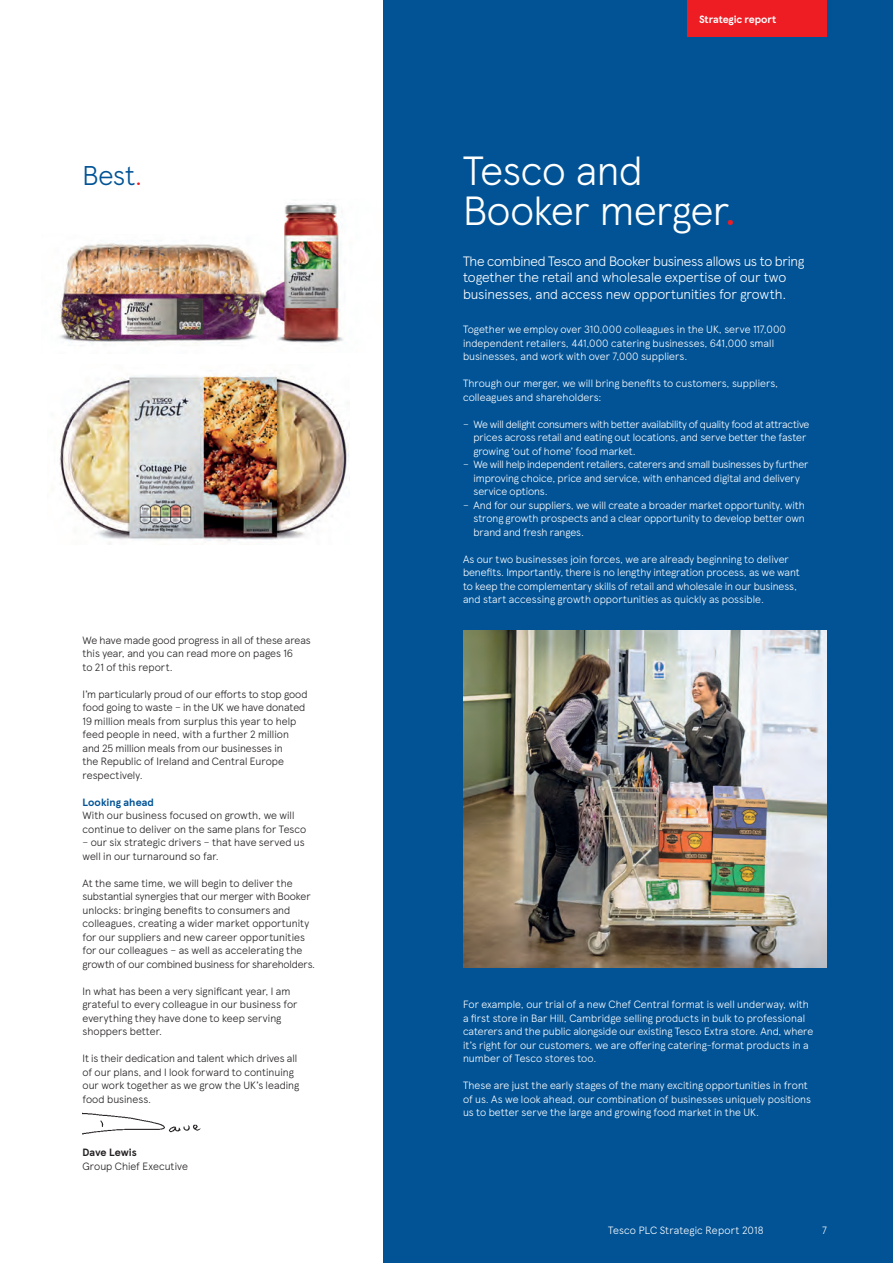
<style>
.page{position:relative;width:893px;height:1263px;background:#fff}
.page>*{position:absolute;margin:0;border:0;box-sizing:border-box;transform-origin:0 0}
._02b_Stand_First_Med{font:300 40.5px/40.5px "TESCO Modern";letter-spacing:-.01em;color:#fff}
._02c_Stand_First_Sma{font:300 27px "TESCO Modern";color:#015396}
._03a_Large_Body_Copy{font:300 13.5px/16.5px "TESCO Modern";letter-spacing:-.01em;color:#fff}
._04a_Body_Copy{font:300 10.5px/13.5px "TESCO Modern";color:#fff}
._04a_Body_Copy-2{font:300 10.5px/13.5px "TESCO Modern";color:#231f20}
._00_Folio_right{font:300 10.5px "TESCO Modern";letter-spacing:.015em;color:#fff}
._00_Section_Heading{font:700 10.5px "TESCO Modern";letter-spacing:-.01em;color:#fff}
._05a_Body_Copy_H1{font:700 10.5px "TESCO Modern";letter-spacing:.01em;color:#015396}
._05c_Body_Copy_H2_or{font:700 10.5px "TESCO Modern";color:#231f20}
.s1{color:#ee1d23}
.s2{font-weight:400;color:#ee1d23}
</style>
<div class="page">
<img style="left:59px;top:240px;width:206px;height:106px">
<img style="left:265px;top:203px;width:78px;height:140px">
<div style="left:383px;top:0;width:510px;height:1263px;background:#015396"></div>
<img style="left:59px;top:373px;width:291px;height:171px">
<img style="left:463px;top:630px;width:364px;height:338px">
<img style="left:83px;top:1113px;width:118px;height:22px">
<div style="left:687px;top:0;width:140px;height:36px;background:#ee1d23"></div>
<p class="_00_Section_Heading" style="left:699px;top:12px;width:79px">Strategic report</p>
<p class="_02c_Stand_First_Sma" style="left:83px;top:155px;width:61px">Best<span class="s1">.</span></p>
<p class="_02b_Stand_First_Med" style="left:463px;top:147px;width:275px">Tesco and<br>Booker merger<span class="s2">.</span></p>
<p class="_04a_Body_Copy-2" style="left:83px;top:632px;width:230px">We have made good progress in all of these areas this year, and you can read more on pages 16<br>to 21 of this report.</p>
<p class="_04a_Body_Copy-2" style="left:83px;top:686px;width:226px">I’m particularly proud of our efforts to stop good food going to waste – in the UK we have donated 19 million meals from surplus this year to help feed people in need, with a further 2 million and 25 million meals from our businesses in<br>the Republic of Ireland and Central Europe respectively.</p>
<p class="_05a_Body_Copy_H1" style="left:83px;top:794px;width:73px">Looking ahead</p>
<p class="_04a_Body_Copy-2" style="left:83px;top:808px;width:225px">With our business focused on growth, we will continue to deliver on the same plans for Tesco</p>
<p class="_04a_Body_Copy-2" style="left:83px;top:835px;width:224px">– our six strategic drivers – that have served us well in our turnaround so far.</p>
<p class="_04a_Body_Copy-2" style="left:83px;top:875px;width:234px">At the same time, we will begin to deliver the substantial synergies that our merger with Booker unlocks: bringing benefits to consumers and colleagues, creating a wider market opportunity for our suppliers and new career opportunities for our colleagues – as well as accelerating the growth of our combined business for shareholders.</p>
<p class="_04a_Body_Copy-2" style="left:83px;top:983px;width:217px">In what has been a very significant year, I am grateful to every colleague in our business for everything they have done to keep serving shoppers better.</p>
<p class="_04a_Body_Copy-2" style="left:83px;top:1051px;width:218px">It is their dedication and talent which drives all of our plans, and I look forward to continuing our work together as we grow the UK’s leading food business.</p>
<p class="_05c_Body_Copy_H2_or" style="left:83px;top:1145px;width:56px">Dave Lewis</p>
<p class="_04a_Body_Copy-2" style="left:83px;top:1159px;width:107px">Group Chief Executive</p>
<p class="_03a_Large_Body_Copy" style="left:463px;top:252px;width:343px">The combined Tesco and Booker business allows us to bring together the retail and wholesale expertise of our two businesses, and access new opportunities for growth.</p>
<p class="_04a_Body_Copy" style="left:463px;top:322px;width:324px">Together we employ over 310,000 colleagues in the UK, serve 117,000 independent retailers, 441,000 catering businesses, 641,000 small businesses, and work with over 7,000 suppliers.</p>
<p class="_04a_Body_Copy" style="left:463px;top:376px;width:317px">Through our merger, we will bring benefits to customers, suppliers, colleagues and shareholders:</p>
<p class="_04a_Body_Copy" style="left:473px;top:416px;width:337px;text-indent:-10px">– We will delight consumers with better availability of quality food at attractive prices across retail and eating out locations, and serve better the faster growing ‘out of home’ food market.</p>
<p class="_04a_Body_Copy" style="left:473px;top:457px;width:336px;text-indent:-10px">– We will help independent retailers, caterers and small businesses by further improving choice, price and service, with enhanced digital and delivery service options.</p>
<p class="_04a_Body_Copy" style="left:473px;top:497px;width:333px;text-align:justify;text-indent:-10px">– And for our suppliers, we will create a broader market opportunity, with strong growth prospects and a clear opportunity to develop better own brand and fresh ranges.</p>
<p class="_04a_Body_Copy" style="left:463px;top:551px;width:338px">As our two businesses join forces, we are already beginning to deliver benefits. Importantly, there is no lengthy integration process, as we want to keep the complementary skills of retail and wholesale in our business, and start accessing growth opportunities as quickly as possible.</p>
<p class="_04a_Body_Copy" style="left:463px;top:997px;width:352px">For example, our trial of a new Chef Central format is well underway, with a first store in Bar Hill, Cambridge selling products in bulk to professional caterers and the public alongside our existing Tesco Extra store. And, where it’s right for our customers, we are offering catering-format products in a number of Tesco stores too.</p>
<p class="_04a_Body_Copy" style="left:463px;top:1078px;width:349px">These are just the early stages of the many exciting opportunities in front of us. As we look ahead, our combination of businesses uniquely positions us to better serve the large and growing food market in the UK.</p>
<p class="_00_Folio_right" style="left:608px;top:1223px;width:157px">Tesco PLC Strategic Report 2018</p>
<p class="_00_Folio_right" style="left:822px;top:1223px;width:6px">7</p>
</div>
